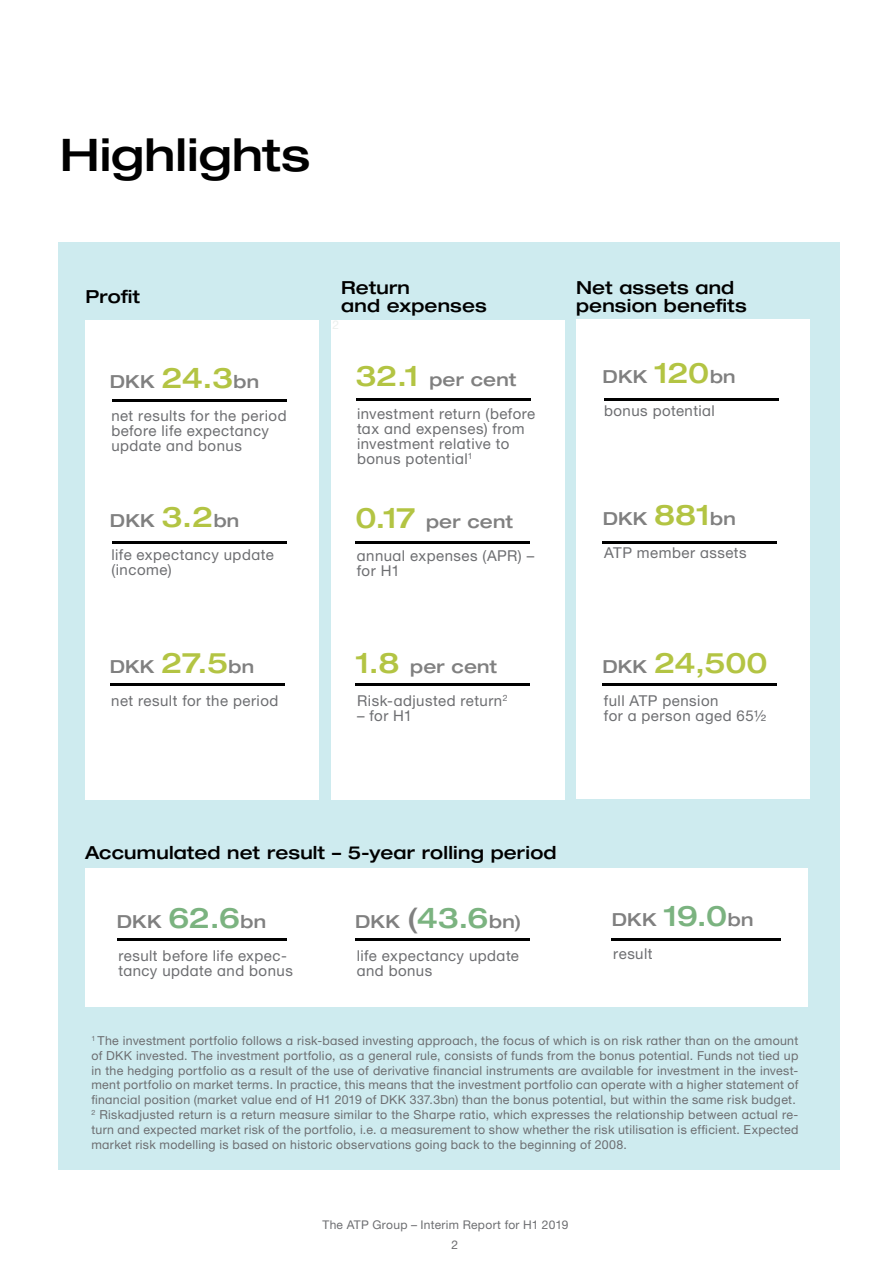
<style>
.page{position:relative;width:893px;height:1263px;background:#fff}
.page>*{position:absolute;margin:0;border:0;box-sizing:border-box;transform-origin:0 0}
.t1{font:500 45px "Helvetica Neue ATP Head";color:#000}
.t2{font:500 28.5px "Helvetica Neue ATP Head";color:#b3c443}
.t3{font:500 18px "Helvetica Neue ATP Head";letter-spacing:.01em;color:#808080}
.t4{font:500 18px/18px "Helvetica Neue ATP Head";letter-spacing:.01em;color:#000}
.t5{font:15px/15px "Helvetica Neue ATP Body";letter-spacing:.03em;color:#6d6e71}
.t6{font:12.3px/14.9px "Helvetica Neue ATP Body";letter-spacing:.025em;color:#6d6e71}
.t7{font:12px "Helvetica Neue ATP Body";letter-spacing:.025em;color:#6d6e71}
.s1{font-size:28.5px;color:#b3c443}
.s2{font-size:18px;color:#808080}
.s3{font-size:28.5px;color:#7bb380}
.s4{font-size:28.5px}
</style>
<div class="page">
<div style="left:58px;top:242px;width:781px;height:927px;background:#ceebef"></div>
<div style="left:85px;top:868px;width:722px;height:138px;background:#fff"></div>
<hr style="left:117px;top:938px;width:169px;height:3px;background:#000">
<hr style="left:612px;top:938px;width:169px;height:3px;background:#000">
<div style="left:85px;top:320px;width:233px;height:479px;background:#fff"></div>
<div style="left:576px;top:319px;width:233px;height:480px;background:#fff"></div>
<div style="left:331px;top:320px;width:233px;height:479px;background:#fff"></div>
<hr style="left:113px;top:400px;width:174px;height:2px;background:#000">
<hr style="left:356px;top:398px;width:175px;height:2px;background:#000">
<hr style="left:604px;top:398px;width:174px;height:2px;background:#000">
<hr style="left:602px;top:541px;width:174px;height:2px;background:#000">
<hr style="left:355px;top:541px;width:175px;height:2px;background:#000">
<hr style="left:112px;top:541px;width:174px;height:2px;background:#000">
<hr style="left:110px;top:683px;width:174px;height:2px;background:#000">
<hr style="left:355px;top:683px;width:175px;height:2px;background:#000">
<hr style="left:355px;top:938px;width:175px;height:3px;background:#000">
<hr style="left:602px;top:683px;width:174px;height:2px;background:#000">
<h1 class="t1" style="left:60px;top:127px;width:252px">Highlights</h1>
<h3 class="t4" style="left:85px;top:287px;width:56px">Profit</h3>
<h3 class="t4" style="left:576px;top:279px;width:172px">Net assets and pension benefits</h3>
<h3 class="t4" style="left:341px;top:279px;width:147px">Return<br>and expenses</h3>
<h3 class="t3" style="left:110px;top:370px;width:151px">DKK <span class="s1">24.3</span>bn</h3>
<p class="t5" style="left:111px;top:408px;width:177px">net results for the period before life expectancy update and bonus</p>
<h3 class="t3" style="left:110px;top:509px;width:131px">DKK <span class="s1">3.2</span>bn</h3>
<p class="t5" style="left:111px;top:547px;width:164px">life expectancy update (income)</p>
<h3 class="t3" style="left:110px;top:655px;width:146px">DKK <span class="s1">27.5</span>bn</h3>
<p class="t5" style="left:111px;top:693px;width:169px">net result for the period</p>
<h3 class="t3" style="left:355px;top:368px;width:162px"><span class="s1">32.1</span> per cent</h3>
<p class="t5" style="left:357px;top:406px;width:180px">investment return (before tax and expenses) from investment relative to bonus potential<sup>1</sup></p>
<h3 class="t3" style="left:355px;top:510px;width:159px"><span class="s1">0.17</span> per cent</h3>
<p class="t5" style="left:357px;top:547px;width:179px">annual expenses (APR) – for H1</p>
<h3 class="t3" style="left:356px;top:655px;width:143px"><span class="s1">1.8</span> per cent</h3>
<p class="t5" style="left:357px;top:693px;width:152px">Risk-adjusted return<sup>2</sup></p>
<p class="t5" style="left:357px;top:708px;width:57px">– for H1</p>
<h3 class="t3" style="left:603px;top:366px;width:135px">DKK <span class="s1">120</span>bn</h3>
<p class="t5" style="left:604px;top:403px;width:112px">bonus potential</p>
<h3 class="t3" style="left:603px;top:508px;width:135px">DKK <span class="s1">881</span>bn</h3>
<p class="t5" style="left:604px;top:545px;width:144px">ATP member assets</p>
<h2 class="t2" style="left:602px;top:645px;width:167px"><span class="s2">DKK</span> 24,500</h2>
<p class="t5" style="left:604px;top:693px;width:164px">full ATP pension<br>for a person aged 65½</p>
<h3 class="t4" style="left:85px;top:843px;width:473px">Accumulated net result – 5-year rolling period</h3>
<h3 class="t3" style="left:117px;top:910px;width:151px">DKK <span class="s3">62.6</span>bn</h3>
<p class="t5" style="left:118px;top:948px;width:176px">result before life expec&shy;tancy update and bonus</p>
<h3 class="t3" style="left:355px;top:910px;width:168px">DKK <span class="s4">(</span><span class="s3">43.6</span>bn)</h3>
<p class="t5" style="left:357px;top:948px;width:164px">life expectancy update and bonus</p>
<h3 class="t3" style="left:612px;top:909px;width:143px">DKK <span class="s3">19.0</span>bn</h3>
<p class="t5" style="left:613px;top:946px;width:41px">result</p>
<p class="t6" style="left:91px;top:1033px;width:708px"><sup>1</sup> The investment portfolio follows a risk-based investing approach, the focus of which is on risk rather than on the amount of DKK invested. The investment portfolio, as a general rule, consists of funds from the bonus potential. Funds not tied up in the hedging portfolio as a result of the use of derivative financial instruments are available for investment in the invest&shy;ment portfolio on market terms. In practice, this means that the investment portfolio can operate with a higher statement of financial position (market value end of H1 2019 of DKK 337.3bn) than the bonus potential, but within the same risk budget.<br><sup>2</sup> Riskadjusted return is a return measure similar to the Sharpe ratio, which expresses the relationship between actual re&shy;turn and expected market risk of the portfolio, i.e. a measurement to show whether the risk utilisation is efficient. Expected market risk modelling is based on historic observations going back to the beginning of 2008.</p>
<p class="t7" style="left:322px;top:1218px;width:247px">The ATP Group – Interim Report for H1 2019</p>
<p class="t7" style="left:451px;top:1238px;width:8px">2</p>
</div>
